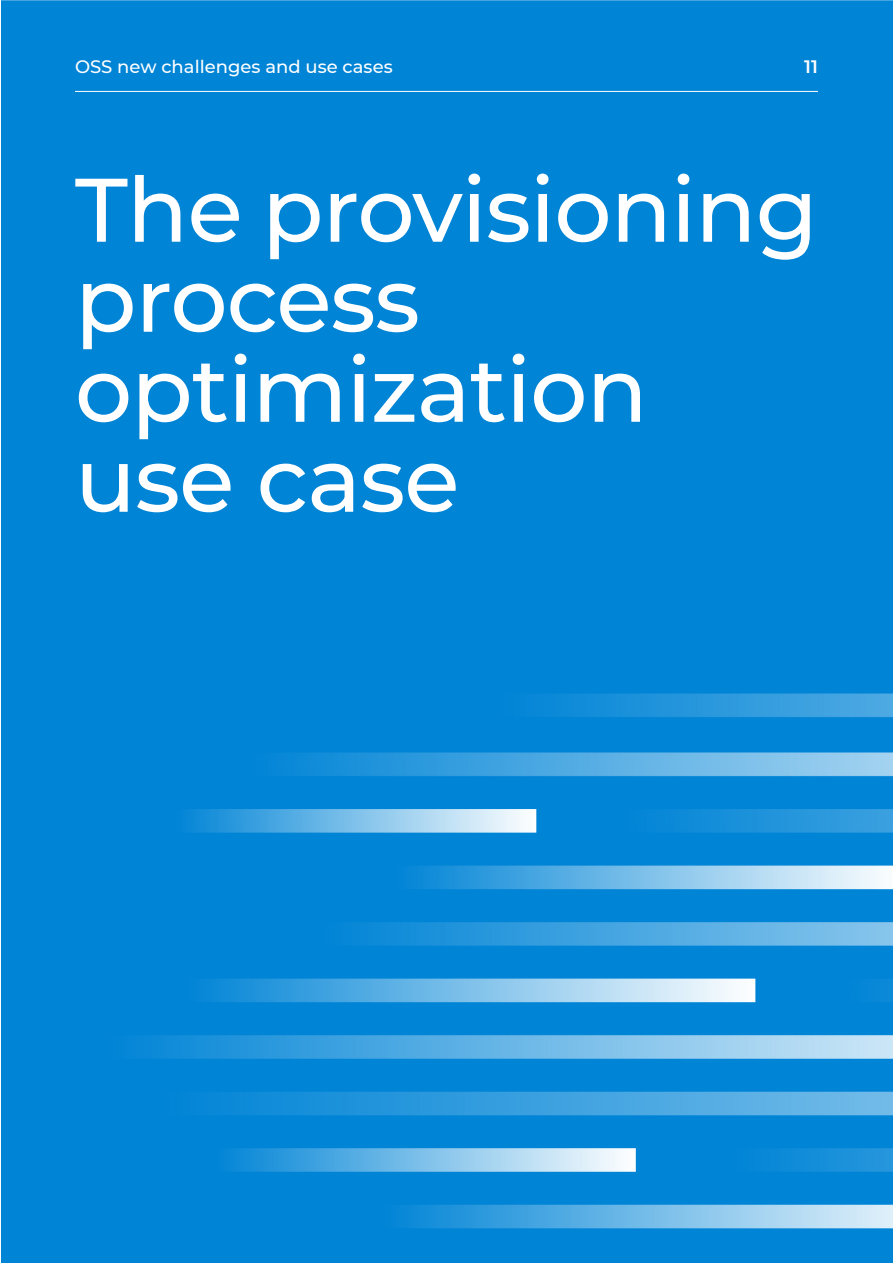
<style>
.page{position:relative;width:893px;height:1263px;background:#fff}
.page>*{position:absolute;margin:0;border:0;box-sizing:border-box;transform-origin:0 0}
.Title_Chapter{font:500 90px/90px "Montserrat";letter-spacing:-.01em;color:#fff}
.t1{font:500 18px "Montserrat";color:#fff}
.t2{font:600 18px "Montserrat";color:#fff}
</style>
<div class="page">
<img style="left:2px;top:0;width:891px;height:1263px">
<hr style="left:75px;top:91px;width:743px;height:1px;background:#fff">
<p class="t1" style="left:75px;top:54px;width:319px">OSS new challenges and use cases</p>
<p class="t2" style="left:804px;top:54px;width:15px">11</p>
<p class="Title_Chapter" style="left:75px;top:161px;width:744px">The provisioning process optimization use case</p>
</div>
